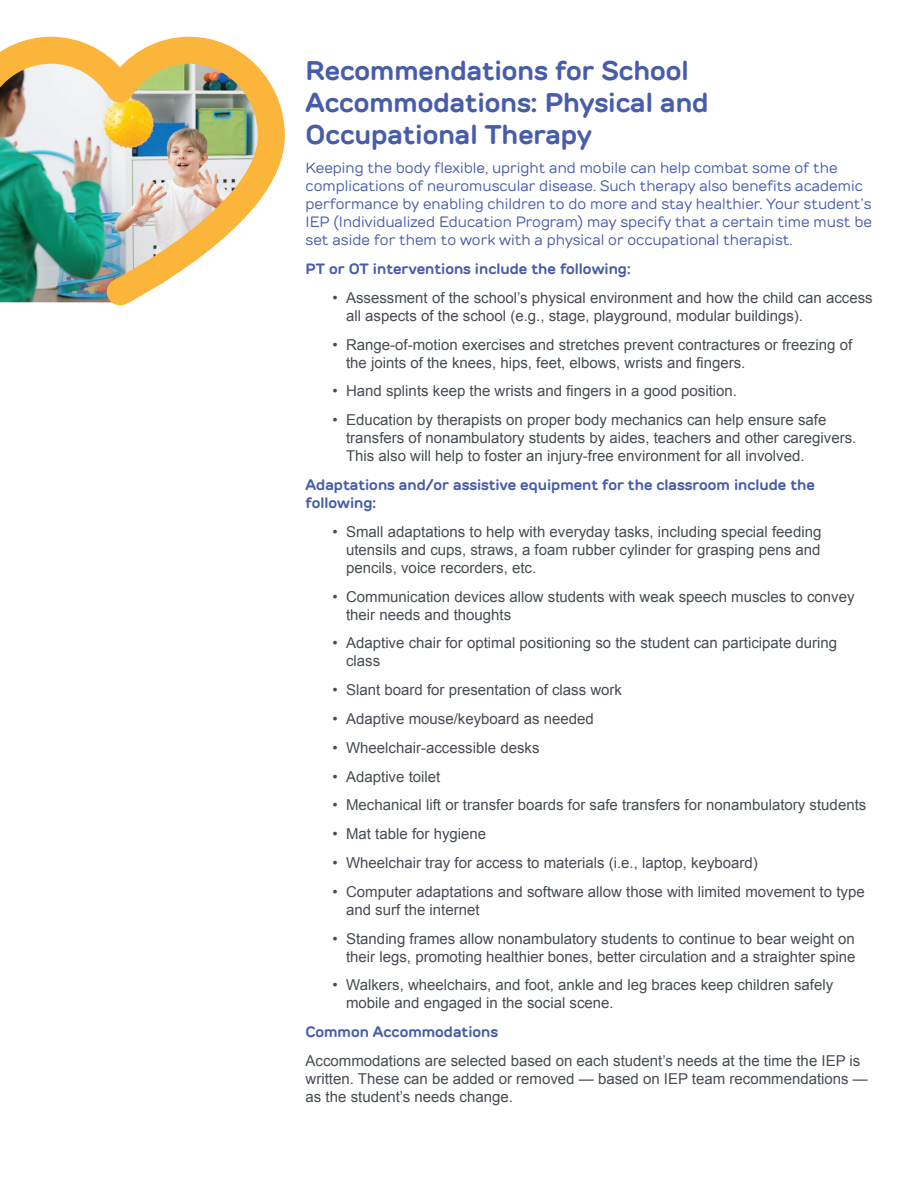
<style>
.page{position:relative;width:918px;height:1188px;background:#fff}
.page>*{position:absolute;margin:0;border:0;box-sizing:border-box;transform-origin:0 0}
.t1{font:700 27px/32.4px "TT Rounds";color:#475da9}
.t2{font:15px/18px "Arial";color:#464b54}
.t3{font:15px/18px "TT Rounds";color:#475da9}
.t4{font:700 15px/18px "TT Rounds";color:#475da9}
</style>
<div class="page">
<img style="left:0;top:36px;width:285px;height:270px">
<h1 class="t1" style="left:306px;top:54px;width:405px">Recommendations for School<br>Accommodations: Physical and<br>Occupational Therapy</h1>
<p class="t3" style="left:306px;top:159px;width:568px">Keeping the body flexible, upright and mobile can help combat some of the complications of neuromuscular disease. Such therapy also benefits academic performance by enabling children to do more and stay healthier. Your student’s IEP (Individualized Education Program) may specify that a certain time must be set aside for them to work with a physical or occupational therapist.</p>
<p class="t4" style="left:306px;top:260px;width:326px">PT or OT interventions include the following:</p>
<p class="t2" style="left:346px;top:289px;width:528px;text-indent:-14px">• Assessment of the school’s physical environment and how the child can access all aspects of the school (e.g., stage, playground, modular buildings).</p>
<p class="t2" style="left:346px;top:336px;width:508px;text-indent:-14px">• Range-of-motion exercises and stretches prevent contractures or freezing of the joints of the knees, hips, feet, elbows, wrists and fingers.</p>
<p class="t2" style="left:333px;top:382px;width:406px">• Hand splints keep the wrists and fingers in a good position.</p>
<p class="t2" style="left:346px;top:411px;width:512px;text-indent:-14px">• Education by therapists on proper body mechanics can help ensure safe transfers of nonambulatory students by aides, teachers and other caregivers.<br>This also will help to foster an injury-free environment for all involved.</p>
<p class="t4" style="left:306px;top:476px;width:511px">Adaptations and/or assistive equipment for the classroom include the following:</p>
<p class="t2" style="left:346px;top:523px;width:477px;text-align:justify;text-indent:-14px">• Small adaptations to help with everyday tasks, including special feeding utensils and cups, straws, a foam rubber cylinder for grasping pens and pencils, voice recorders, etc.</p>
<p class="t2" style="left:346px;top:588px;width:510px;text-indent:-14px">• Communication devices allow students with weak speech muscles to convey their needs and thoughts</p>
<p class="t2" style="left:346px;top:634px;width:493px;text-indent:-14px">• Adaptive chair for optimal positioning so the student can participate during class</p>
<p class="t2" style="left:333px;top:681px;width:291px">• Slant board for presentation of class work</p>
<p class="t2" style="left:333px;top:710px;width:263px">• Adaptive mouse/keyboard as needed</p>
<p class="t2" style="left:333px;top:739px;width:208px">• Wheelchair-accessible desks</p>
<p class="t2" style="left:333px;top:768px;width:109px">• Adaptive toilet</p>
<p class="t2" style="left:333px;top:796px;width:535px">• Mechanical lift or transfer boards for safe transfers for nonambulatory students</p>
<p class="t2" style="left:333px;top:825px;width:155px">• Mat table for hygiene</p>
<p class="t2" style="left:333px;top:854px;width:427px">• Wheelchair tray for access to materials (i.e., laptop, keyboard)</p>
<p class="t2" style="left:346px;top:883px;width:520px;text-indent:-14px">• Computer adaptations and software allow those with limited movement to type and surf the internet</p>
<p class="t2" style="left:333px;top:930px;width:524px;text-align:right">• Standing frames allow nonambulatory students to continue to bear weight on their legs, promoting healthier bones, better circulation and a straighter spine</p>
<p class="t2" style="left:346px;top:976px;width:489px;text-indent:-14px">• Walkers, wheelchairs, and foot, ankle and leg braces keep children safely mobile and engaged in the social scene.</p>
<p class="t4" style="left:306px;top:1023px;width:194px">Common Accommodations</p>
<p class="t2" style="left:306px;top:1052px;width:564px">Accommodations are selected based on each student’s needs at the time the IEP is written. These can be added or removed — based on IEP team recommendations — as the student’s needs change.</p>
</div>
